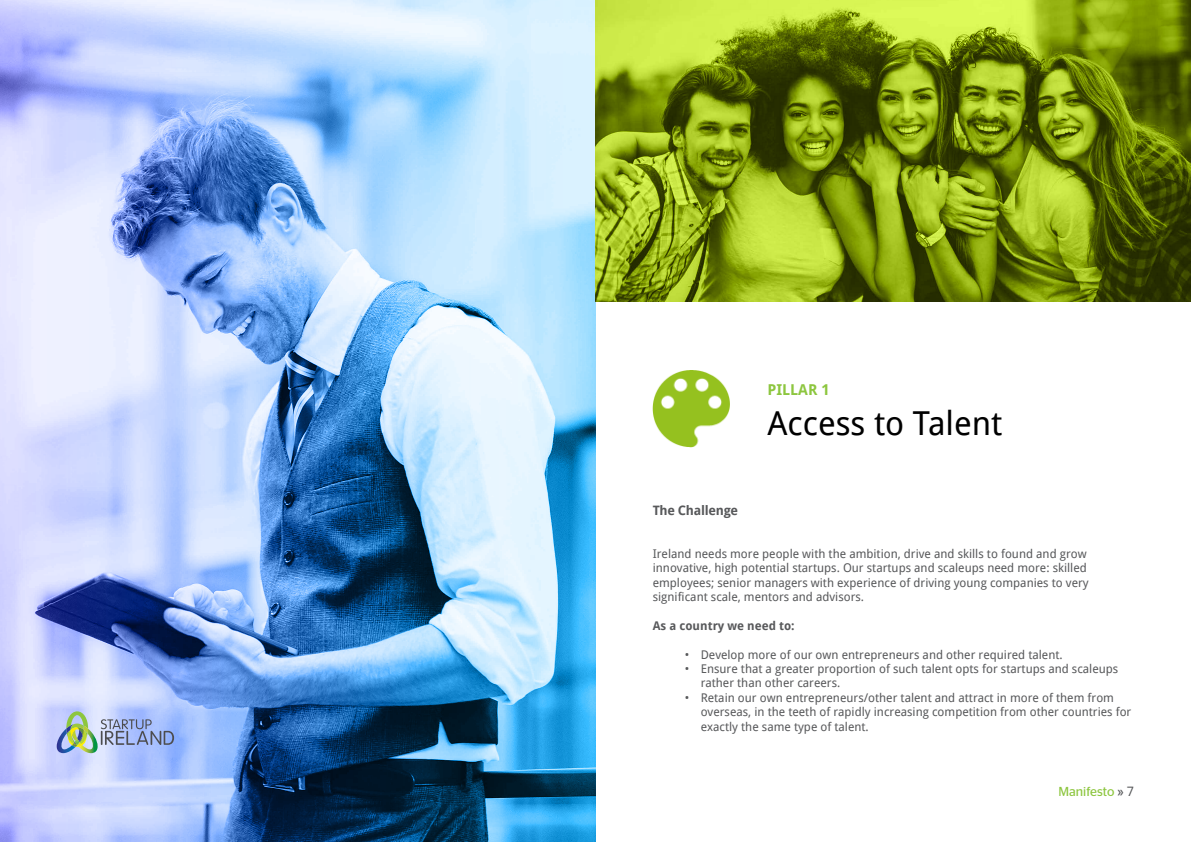
<style>
.page{position:relative;width:1191px;height:842px;background:#fff}
.page>*{position:absolute;margin:0;border:0;box-sizing:border-box;transform-origin:0 0}
.t1{font:33px "Droid Sans";color:#000}
.t2{font:700 15px "Droid Sans";color:#8dc63f}
.t3{font:700 13px "Droid Sans";letter-spacing:-.02em;color:#58595b}
.t4{font:13px "Stag Sans";color:#8dc63f}
.t5{font:12px/14.4px "Droid Sans";color:#58595b}
.t6{font:700 12px "Droid Sans";color:#58595b}
.s1{color:#58595b}
.s2{font-family:"Droid Sans";color:#58595b}
</style>
<div class="page">
<img style="left:0;top:0;width:595px;height:842px">
<img style="left:595px;top:0;width:596px;height:302px">
<img style="left:652px;top:370px;width:77px;height:78px">
<img style="left:57px;top:711px;width:117px;height:42px">
<p class="t2" style="left:767px;top:381px;width:64px">PILLAR 1</p>
<h1 class="t1" style="left:767px;top:404px;width:236px">Access to Talent</h1>
<p class="t3" style="left:653px;top:502px;width:87px">The Challenge</p>
<p class="t5" style="left:653px;top:546px;width:437px">Ireland needs more people with the ambition, drive and skills to found and grow innovative, high potential startups. Our startups and scaleups need more: skilled employees; senior managers with experience of driving young companies to very significant scale, mentors and advisors.</p>
<p class="t6" style="left:653px;top:619px;width:143px">As a country we need to:</p>
<p class="t5" style="left:684px;top:647px;width:379px">• Develop more of our own entrepreneurs and other required talent.</p>
<p class="t5" style="left:700px;top:662px;width:419px;text-indent:-16px">• Ensure that a greater proportion of such talent opts for startups and scaleups rather than other careers.</p>
<p class="t5" style="left:700px;top:690px;width:432px;text-indent:-16px">• Retain our own entrepreneurs/other talent and attract in more of them from overseas, in the teeth of rapidly increasing competition from other countries for exactly the same type of talent.</p>
<p class="t4" style="left:1058px;top:784px;width:77px">Manifesto <span class="s1">»</span> <span class="s2">7</span></p>
</div>
